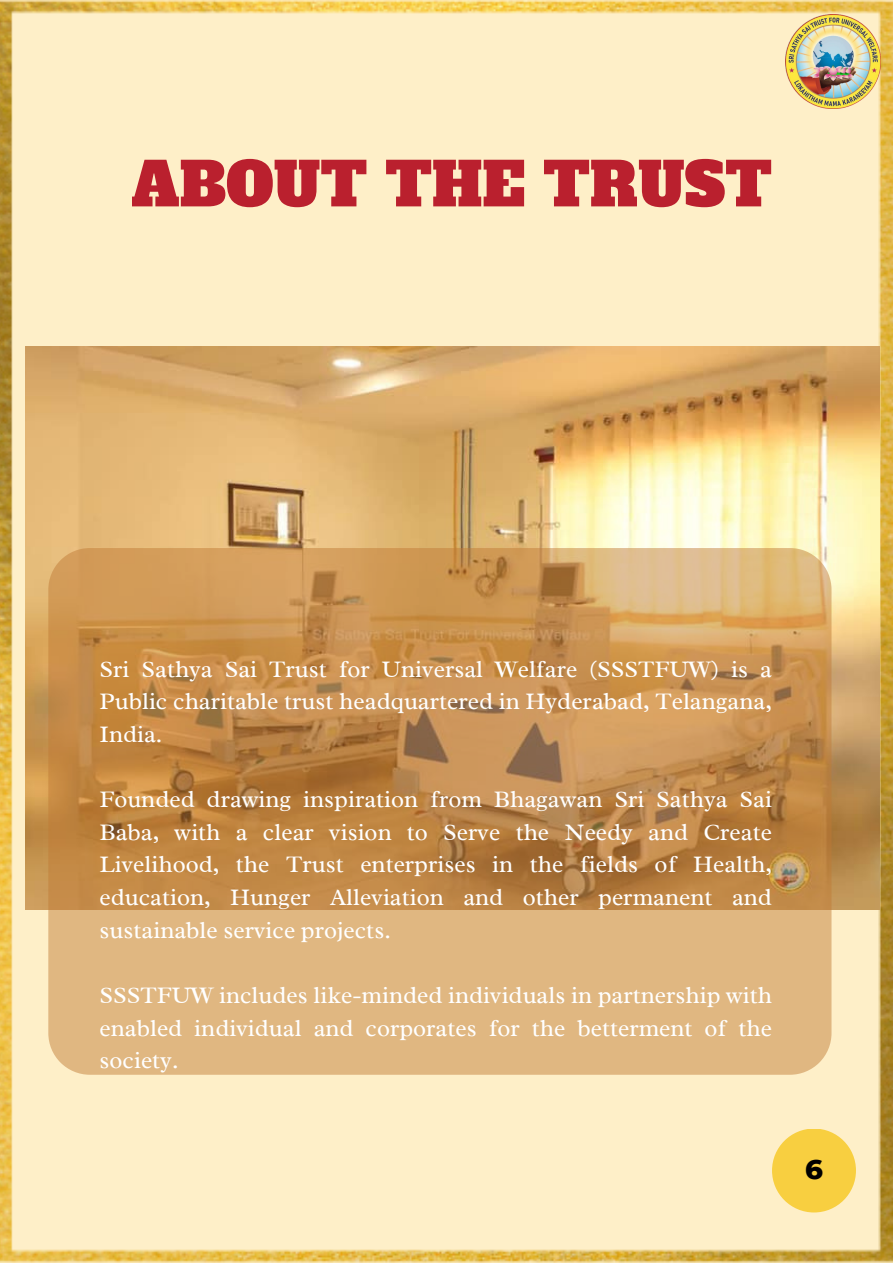
<style>
.page{position:relative;width:893px;height:1264px;background:#fff}
.page>*{position:absolute;margin:0;border:0;box-sizing:border-box;transform-origin:0 0}
.t1{font:60px "Alfa Slab One";color:#ba202e}
.t2{font:800 27.6px "Montserrat";color:#000}
.t3{font:24px/32.5px "Radley";color:#fff;text-align:justify}
</style>
<div class="page">
<img style="left:0;top:0;width:892px;height:1262px">
<div style="left:772px;top:1128px;width:83px;height:84px;background:#f8cf40;border-radius:50%"></div>
<img style="left:785px;top:14px;width:95px;height:95px">
<img style="left:26px;top:346px;width:853px;height:563px">
<svg style="left:48px;top:548px;width:783px;height:526px;background:#cc9a5e"></svg>
<p class="t1" style="left:131px;top:144px;width:642px">ABOUT THE TRUST</p>
<p class="t3" style="left:99px;top:652px;width:674px">Sri Sathya Sai Trust for Universal Welfare (SSSTFUW) is a Public charitable trust headquartered in Hyderabad, Telangana, India.</p>
<p class="t3" style="left:99px;top:783px;width:674px">Founded drawing inspiration from Bhagawan Sri Sathya Sai Baba, with a clear vision to Serve the Needy and Create Livelihood, the Trust enterprises in the fields of Health, education, Hunger Alleviation and other permanent and sustainable service projects.</p>
<p class="t3" style="left:99px;top:978px;width:674px">SSSTFUW includes like-minded individuals in partnership with enabled individual and corporates for the betterment of the society.</p>
<p class="t2" style="left:805px;top:1152px;width:19px">6</p>
</div>
